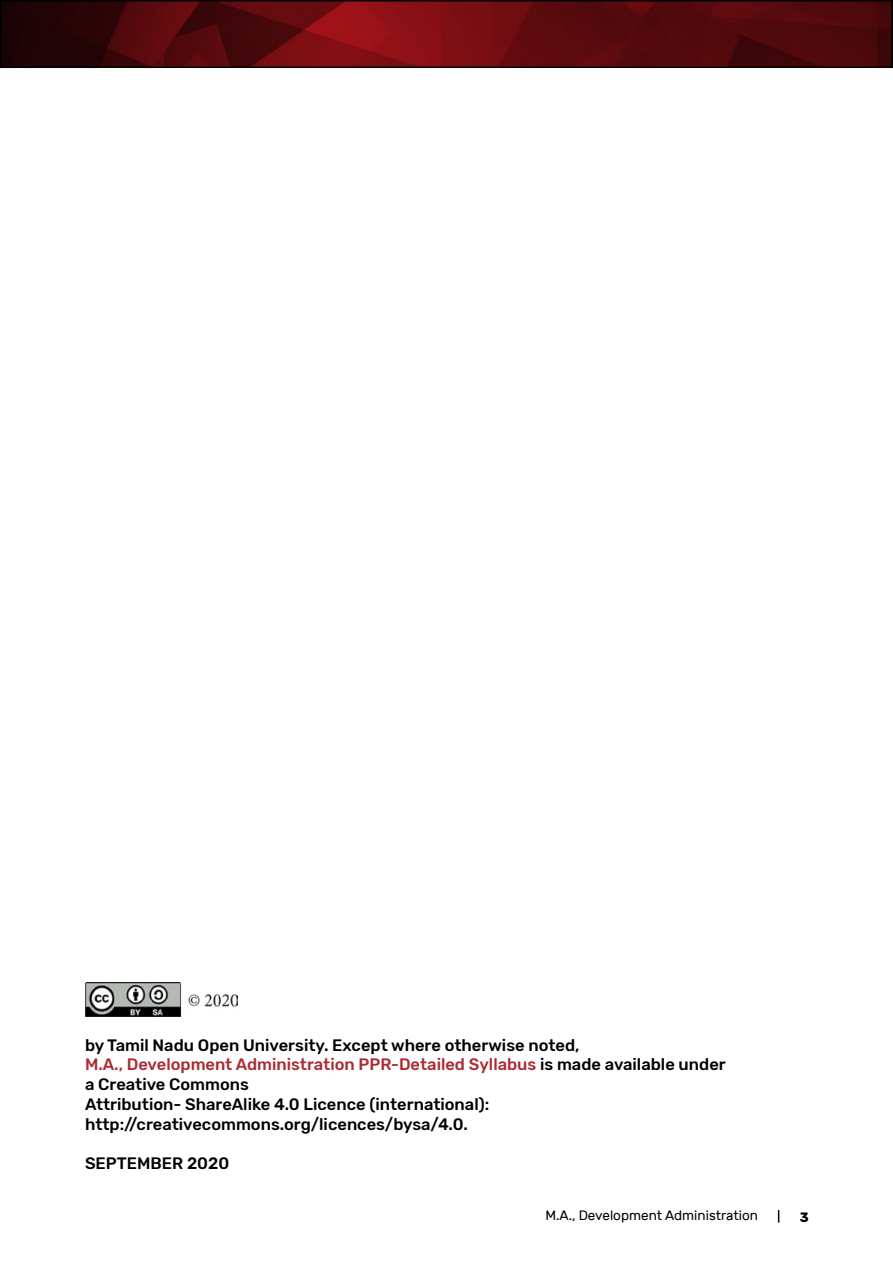
<style>
.page{position:relative;width:893px;height:1263px;background:#fff}
.page>*{position:absolute;margin:0;border:0;box-sizing:border-box;transform-origin:0 0}
.t1{font:500 16.5px/19.8px "Rubik";color:#000}
.t2{font:13.5px "Rubik";color:#000}
.t3{font:700 13.5px "Rubik";color:#000}
.s1{color:#aa2b31}
</style>
<div class="page">
<img style="left:3px;top:3px;width:887px;height:62px">
<div style="left:0;top:0;width:893px;height:68px;border:2px solid #000"></div>
<svg style="left:778px;top:1210px;width:1px;height:12px"></svg>
<img style="left:85px;top:982px;width:153px;height:34px">
<p class="t1" style="left:85px;top:1035px;width:642px">by Tamil Nadu Open University. Except where otherwise noted,<br><span class="s1">M.A., Development Administration PPR-Detailed Syllabus</span> is made available under a Creative Commons<br>Attribution- ShareAlike 4.0 Licence (international): http://creativecommons.org/licences/bysa/4.0.</p>
<p class="t1" style="left:85px;top:1154px;width:146px">SEPTEMBER 2020</p>
<p class="t2" style="left:545px;top:1208px;width:214px">M.A., Development Administration</p>
<p class="t3" style="left:800px;top:1209px;width:10px">3</p>
</div>
